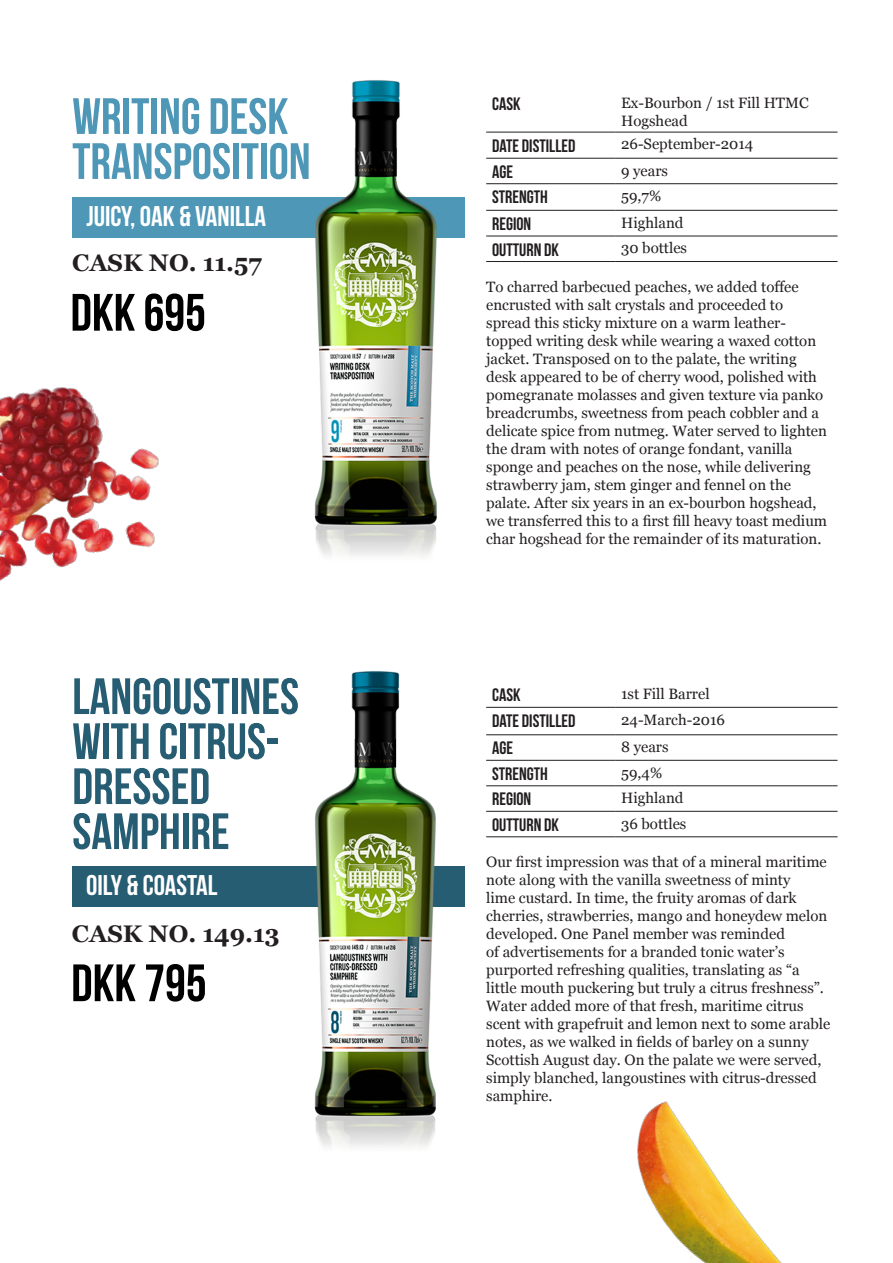
<style>
.page{position:relative;width:893px;height:1263px;background:#fff}
.page>*{position:absolute;margin:0;border:0;box-sizing:border-box;transform-origin:0 0}
.t1{font:700 52.5px "Bebas Neue";color:#000001}
.t2{font:700 51px/45px "Bebas Neue";color:#275d73}
.t3{font:700 51px/45px "Bebas Neue";color:#4e97b7}
.t4{font:700 28.5px "Bebas Neue";color:#fff}
.t5{font:700 24px "Georgia";color:#231f20}
.t6{font:700 18px "Bebas Neue";color:#231f20}
.t7{font:15px/18px "Georgia";color:#231f20}
</style>
<div class="page">
<img style="left:0;top:387px;width:159px;height:194px">
<div style="left:72px;top:198px;width:393px;height:40px;background:#4e97b7"></div>
<img style="left:313px;top:80px;width:127px;height:476px">
<hr style="left:486px;top:132px;width:129px;height:1px;background:#231f20">
<hr style="left:615px;top:132px;width:222px;height:1px;background:#231f20">
<hr style="left:486px;top:158px;width:129px;height:1px;background:#231f20">
<hr style="left:615px;top:158px;width:222px;height:1px;background:#231f20">
<hr style="left:486px;top:183px;width:129px;height:1px;background:#231f20">
<hr style="left:615px;top:183px;width:222px;height:1px;background:#231f20">
<hr style="left:486px;top:210px;width:129px;height:1px;background:#231f20">
<hr style="left:615px;top:210px;width:222px;height:1px;background:#231f20">
<hr style="left:486px;top:236px;width:129px;height:1px;background:#231f20">
<hr style="left:615px;top:236px;width:222px;height:1px;background:#231f20">
<hr style="left:486px;top:261px;width:129px;height:1px;background:#231f20">
<hr style="left:615px;top:261px;width:222px;height:1px;background:#231f20">
<div style="left:72px;top:866px;width:393px;height:40px;background:#275d73"></div>
<img style="left:313px;top:671px;width:126px;height:476px">
<hr style="left:486px;top:707px;width:129px;height:1px;background:#231f20">
<hr style="left:615px;top:707px;width:222px;height:1px;background:#231f20">
<hr style="left:486px;top:734px;width:129px;height:1px;background:#231f20">
<hr style="left:615px;top:734px;width:222px;height:1px;background:#231f20">
<hr style="left:486px;top:760px;width:129px;height:1px;background:#231f20">
<hr style="left:615px;top:760px;width:222px;height:1px;background:#231f20">
<hr style="left:486px;top:785px;width:129px;height:1px;background:#231f20">
<hr style="left:615px;top:785px;width:222px;height:1px;background:#231f20">
<hr style="left:486px;top:811px;width:129px;height:1px;background:#231f20">
<hr style="left:615px;top:811px;width:222px;height:1px;background:#231f20">
<hr style="left:486px;top:836px;width:129px;height:1px;background:#231f20">
<hr style="left:615px;top:836px;width:222px;height:1px;background:#231f20">
<img style="left:637px;top:1101px;width:145px;height:162px">
<p class="t3" style="left:72px;top:93px;width:240px">WRITING DESK<br>TRANSPOSITION</p>
<p class="t4" style="left:86px;top:201px;width:181px">JUICY, OAK &amp; VANILLA</p>
<p class="t5" style="left:72px;top:245px;width:191px">CASK NO. 11.57</p>
<p class="t1" style="left:71px;top:284px;width:137px">DKK 695</p>
<p class="t2" style="left:72px;top:673px;width:228px">LANGOUSTINES<br>WITH CITRUS-<br>DRESSED<br>SAMPHIRE</p>
<p class="t4" style="left:86px;top:870px;width:133px">OILY &amp; COASTAL</p>
<p class="t5" style="left:72px;top:915px;width:209px">CASK NO. 149.13</p>
<p class="t1" style="left:71px;top:954px;width:137px">DKK 795</p>
<p class="t6" style="left:492px;top:94px;width:30px">CASK</p>
<p class="t7" style="left:621px;top:93px;width:189px">Ex-Bourbon / 1st Fill HTMC<br>Hogshead</p>
<p class="t6" style="left:492px;top:135px;width:85px">DATE DISTILLED</p>
<p class="t7" style="left:621px;top:135px;width:134px">26-September-2014</p>
<p class="t6" style="left:492px;top:162px;width:22px">AGE</p>
<p class="t7" style="left:621px;top:161px;width:48px">9 years</p>
<p class="t6" style="left:492px;top:187px;width:57px">STRENGTH</p>
<p class="t7" style="left:621px;top:186px;width:42px">59,7%</p>
<p class="t6" style="left:492px;top:214px;width:41px">REGION</p>
<p class="t7" style="left:621px;top:213px;width:64px">Highland</p>
<p class="t6" style="left:492px;top:239px;width:68px">OUTTURN DK</p>
<p class="t7" style="left:621px;top:239px;width:67px">30 bottles</p>
<p class="t7" style="left:486px;top:277px;width:342px">To charred barbecued peaches, we added toffee encrusted with salt crystals and proceeded to spread this sticky mixture on a warm leather&shy;topped writing desk while wearing a waxed cotton jacket. Transposed on to the palate, the writing desk appeared to be of cherry wood, polished with pomegranate molasses and given texture via panko breadcrumbs, sweetness from peach cobbler and a delicate spice from nutmeg. Water served to lighten the dram with notes of orange fondant, vanilla sponge and peaches on the nose, while delivering strawberry jam, stem ginger and fennel on the palate. After six years in an ex-bourbon hogshead, we transferred this to a first fill heavy toast medium char hogshead for the remainder of its maturation.</p>
<p class="t6" style="left:492px;top:685px;width:30px">CASK</p>
<p class="t7" style="left:621px;top:684px;width:90px">1st Fill Barrel</p>
<p class="t6" style="left:492px;top:711px;width:85px">DATE DISTILLED</p>
<p class="t7" style="left:621px;top:710px;width:105px">24-March-2016</p>
<p class="t6" style="left:492px;top:738px;width:22px">AGE</p>
<p class="t7" style="left:621px;top:737px;width:49px">8 years</p>
<p class="t6" style="left:492px;top:764px;width:57px">STRENGTH</p>
<p class="t7" style="left:621px;top:763px;width:43px">59,4%</p>
<p class="t6" style="left:492px;top:789px;width:41px">REGION</p>
<p class="t7" style="left:621px;top:788px;width:64px">Highland</p>
<p class="t6" style="left:492px;top:815px;width:68px">OUTTURN DK</p>
<p class="t7" style="left:621px;top:814px;width:67px">36 bottles</p>
<p class="t7" style="left:486px;top:852px;width:346px">Our first impression was that of a mineral maritime note along with the vanilla sweetness of minty<br>lime custard. In time, the fruity aromas of dark cherries, strawberries, mango and honeydew melon developed. One Panel member was reminded<br>of advertisements for a branded tonic water’s purported refreshing qualities, translating as “a little mouth puckering but truly a citrus freshness”.<br>Water added more of that fresh, maritime citrus scent with grapefruit and lemon next to some arable notes, as we walked in fields of barley on a sunny Scottish August day. On the palate we were served, simply blanched, langoustines with citrus-dressed samphire.</p>
</div>
